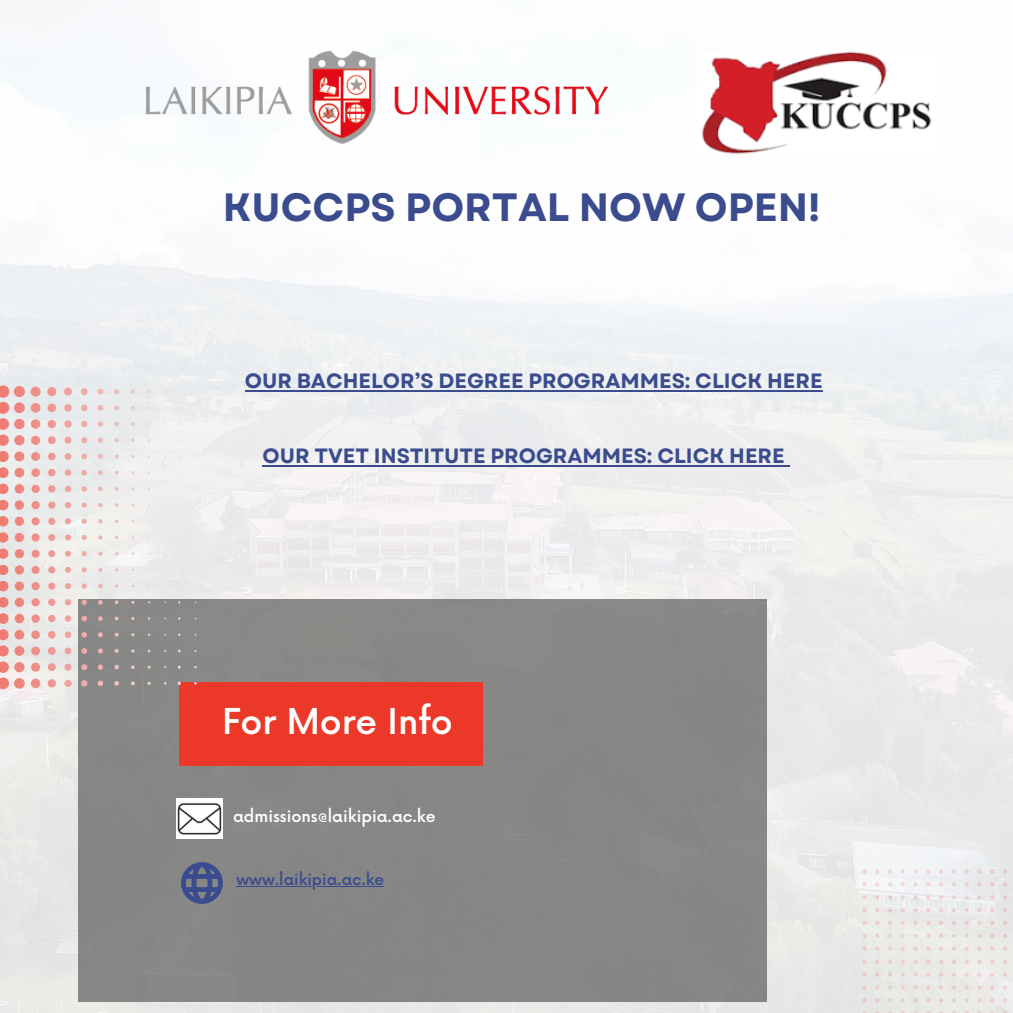
<style>
.page{position:relative;width:1013px;height:1013px;background:#fff}
.page>*{position:absolute;margin:0;border:0;box-sizing:border-box;transform-origin:0 0}
.t1{font:700 39.38px "Garet";color:#3a4c8e}
.t2{font:500 34.75px "Now";color:#fff}
.t3{font:700 20.62px "Garet";color:#3a4c8e}
.t4{font:500 16px "Now";color:#fff}
.t5{font:500 15.5px "Now";color:#3a4c8e}
</style>
<div class="page">
<img style="left:0;top:50px;width:1012px;height:962px">
<div style="left:78px;top:599px;width:688px;height:402px;background:#868686"></div>
<svg style="left:862px;top:869px;width:145px;height:143px;background:#eae8e7"></svg>
<div style="left:179px;top:682px;width:304px;height:84px;background:#eb3829"></div>
<svg style="left:181px;top:862px;width:42px;height:41px"></svg>
<svg style="left:0;top:382px;width:197px;height:310px;fill:#eaeaea"></svg>
<img style="left:120px;top:50px;width:515px;height:97px">
<img style="left:698px;top:51px;width:237px;height:104px">
<img style="left:176px;top:798px;width:47px;height:41px">
<hr style="left:236px;top:885px;width:148px;height:1px;background:#3a4c8e">
<hr style="left:262px;top:465px;width:522px;height:2px;background:#3a4c8e">
<hr style="left:245px;top:390px;width:577px;height:2px;background:#3a4c8e">
<p class="t1" style="left:223px;top:179px;width:599px">KUCCPS PORTAL NOW OPEN!</p>
<p class="t3" style="left:245px;top:366px;width:579px">OUR BACHELOR’S DEGREE PROGRAMMES: CLICK HERE</p>
<h3 class="t3" style="left:262px;top:441px;width:523px">OUR TVET INSTITUTE PROGRAMMES: CLICK HERE</h3>
<p class="t2" style="left:222px;top:702px;width:232px">For More Info</p>
<h3 class="t4" style="left:233px;top:808px;width:204px">admissions@laikipia.ac.ke</h3>
<h1 class="t5" style="left:236px;top:870px;width:149px">www.laikipia.ac.ke</h1>
</div>
